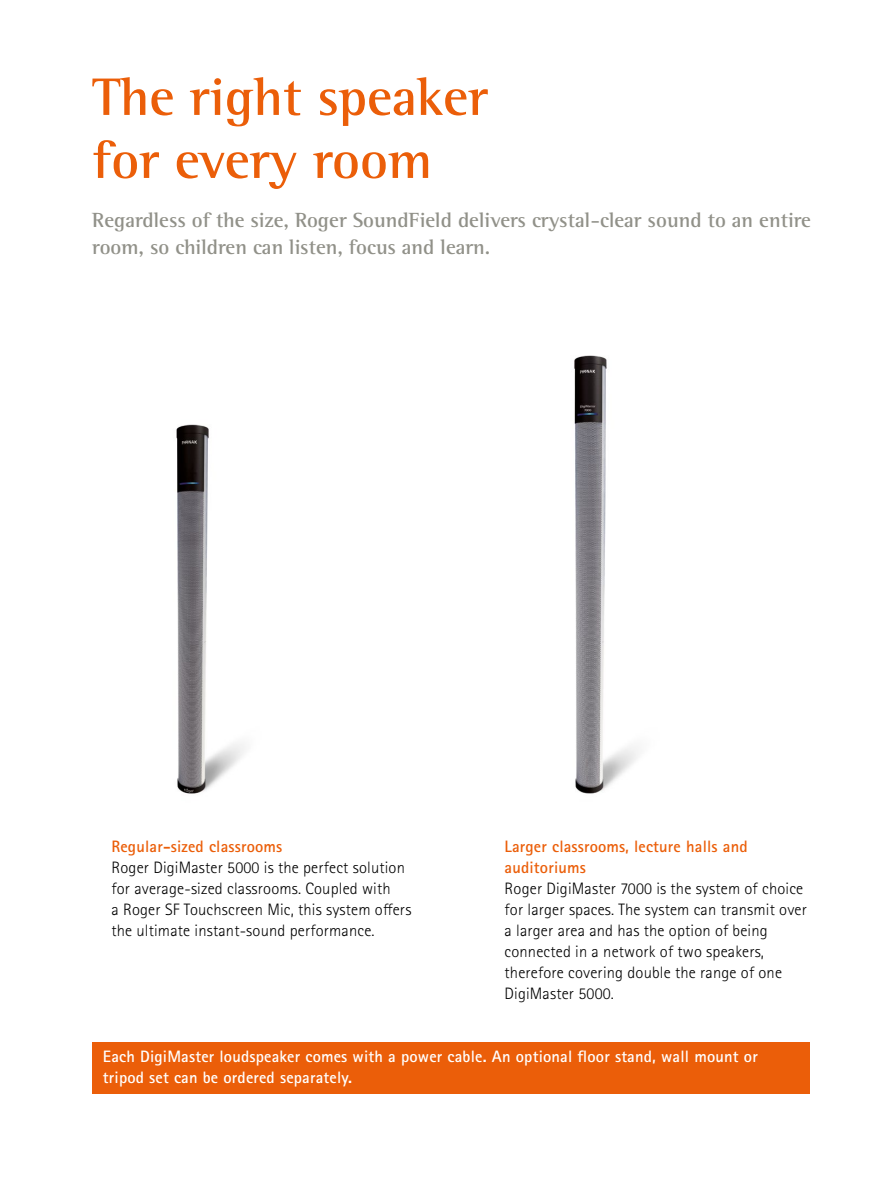
<style>
.page{position:relative;width:893px;height:1191px;background:#fff}
.page>*{position:absolute;margin:0;border:0;box-sizing:border-box;transform-origin:0 0}
.PHO_Lead_Quote_36pt{font:700 54px "Rotis Semi Serif Pro";color:#eb5e09}
.PHO_Lead_Quote_14pt{font:700 21px/26.2px "Rotis Semi Serif Pro";color:#919189}
.PHO_Bodycopy_11pt_Bl{font:300 16.5px/21px "Rotis Sans Serif Pro";letter-spacing:.01em;color:#000}
.PHO_Bodycopy_11pt_Bl-2{font:700 16.5px/21px "Rotis Sans Serif Pro";letter-spacing:.01em;color:#fff}
.PHO_Bodycopy_11pt_Bl-3{font:700 16.5px/21px "Rotis Sans Serif Pro";letter-spacing:.01em;color:#eb5e09}
</style>
<div class="page">
<div style="left:92px;top:1042px;width:718px;height:51px;background:#eb5e09"></div>
<img style="left:574px;top:355px;width:64px;height:439px">
<img style="left:176px;top:424px;width:69px;height:370px">
<p class="PHO_Lead_Quote_36pt" style="left:92px;top:64px;width:397px">The right speaker</p>
<p class="PHO_Lead_Quote_36pt" style="left:92px;top:127px;width:341px">for every room</p>
<p class="PHO_Lead_Quote_14pt" style="left:92px;top:207px;width:720px">Regardless of the size, Roger SoundField delivers crystal-clear sound to an entire room, so children can listen, focus and learn.</p>
<p class="PHO_Bodycopy_11pt_Bl-3" style="left:111px;top:836px;width:172px">Regular-sized classrooms</p>
<p class="PHO_Bodycopy_11pt_Bl" style="left:111px;top:857px;width:301px">Roger DigiMaster 5000 is the perfect solution for average-sized classrooms. Coupled with<br>a Roger SF Touchscreen Mic, this system offers the ultimate instant-sound performance.</p>
<p class="PHO_Bodycopy_11pt_Bl-3" style="left:505px;top:836px;width:245px">Larger classrooms, lecture halls and auditoriums</p>
<p class="PHO_Bodycopy_11pt_Bl" style="left:505px;top:878px;width:304px">Roger DigiMaster 7000 is the system of choice for larger spaces. The system can transmit over a larger area and has the option of being connected in a network of two speakers, therefore covering double the range of one DigiMaster 5000.</p>
<p class="PHO_Bodycopy_11pt_Bl-2" style="left:103px;top:1046px;width:656px">Each DigiMaster loudspeaker comes with a power cable. An optional floor stand, wall mount or tripod set can be ordered separately.</p>
</div>
